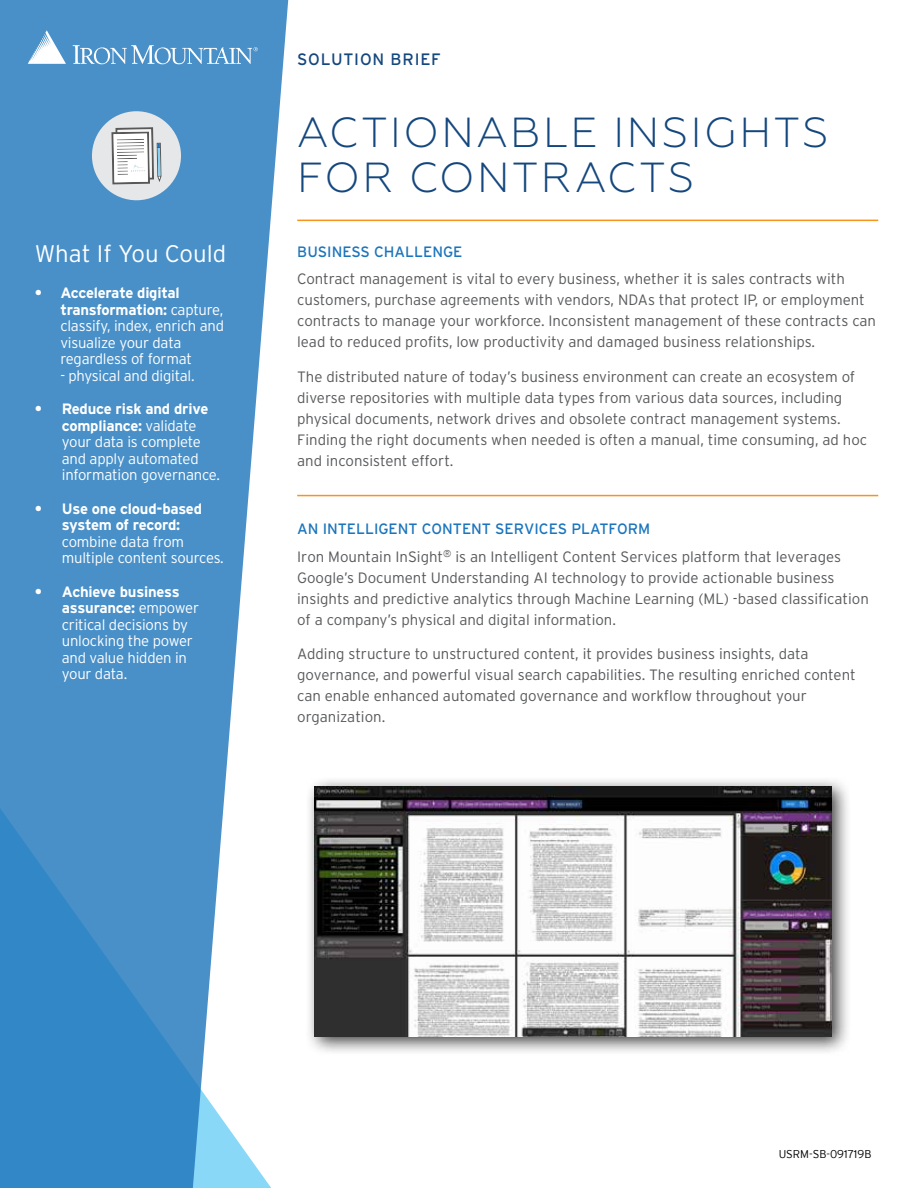
<style>
.page{position:relative;width:918px;height:1188px;background:#fff}
.page>*{position:absolute;margin:0;border:0;box-sizing:border-box;transform-origin:0 0}
.t1{font:300 42px/45px "Geometria";letter-spacing:.06em;color:#14477d}
.t2{font:300 24px "Interstate";color:#fff}
.t3{font:16.5px "Interstate";letter-spacing:.045em;color:#14477d}
.t4{font:300 15px/21px "Interstate";color:#58595b}
.t5{font:300 15px/16.5px "Interstate";letter-spacing:-.015em;color:#fff}
.t6{font:700 15px/16.5px "Interstate";letter-spacing:-.025em;color:#fff;text-align:center}
.t7{font:15px "Interstate";color:#1c75bc}
.t8{font:300 11.25px "Interstate";color:#000}
.s1{font-weight:700}
.s2{font-weight:400;color:#1c75bc}
</style>
<div class="page">
<svg style="left:0;top:0;width:289px;height:1188px;fill:#4990c9"></svg>
<hr style="left:297px;top:220px;width:581px;height:1px;background:#f7941e">
<svg style="left:73px;top:45px;width:185px;height:19px"></svg>
<svg style="left:28px;top:30px;width:38px;height:34px"></svg>
<hr style="left:297px;top:495px;width:581px;height:1px;background:#f7941e">
<svg style="left:92px;top:111px;width:89px;height:90px"></svg>
<div style="left:304px;top:776px;width:548px;height:281px;background:#000;opacity:.75"></div>
<img style="left:315px;top:786px;width:517px;height:250px">
<h2 class="t2" style="left:35px;top:240px;width:193px">What If You Could</h2>
<p class="t5" style="left:60px;top:285px;width:165px;text-indent:-25px"><span class="s1">• Accelerate digital transformation:</span> capture, classify, index, enrich and visualize your data regardless of format</p>
<p class="t5" style="left:60px;top:367px;width:136px">- physical and digital.</p>
<p class="t5" style="left:62px;top:401px;width:160px;text-indent:-27px"><span class="s1">• Reduce risk and drive compliance:</span> validate your data is complete and apply automated information governance.</p>
<p class="t6" style="left:35px;top:500px;width:169px">• Use one cloud-based system of record:</p>
<p class="t5" style="left:62px;top:533px;width:163px">combine data from multiple content sources.</p>
<p class="t5" style="left:62px;top:583px;width:139px;text-indent:-27px"><span class="s1">• Achieve business assurance:</span> empower critical decisions by unlocking the power and value hidden in your data.</p>
<p class="t3" style="left:297px;top:50px;width:145px">SOLUTION BRIEF</p>
<h1 class="t1" style="left:297px;top:110px;width:533px">ACTIONABLE INSIGHTS<br>FOR CONTRACTS</h1>
<p class="t7" style="left:297px;top:244px;width:167px">BUSINESS CHALLENGE</p>
<p class="t4" style="left:297px;top:269px;width:580px">Contract management is vital to every business, whether it is sales contracts with customers, purchase agreements with vendors, NDAs that protect IP, or employment contracts to manage your workforce. Inconsistent management of these contracts can lead to reduced profits, low productivity and damaged business relationships.</p>
<p class="t4" style="left:297px;top:366px;width:572px">The distributed nature of today’s business environment can create an ecosystem of diverse repositories with multiple data types from various data sources, including physical documents, network drives and obsolete contract management systems.<br>Finding the right documents when needed is often a manual, time consuming, ad hoc and inconsistent effort.</p>
<p class="t4" style="left:297px;top:515px;width:545px;line-height:27.8px"><span class="s2">AN INTELLIGENT CONTENT SERVICES PLATFORM<br></span>Iron Mountain InSight<sup>®</sup> is an Intelligent Content Services platform that leverages</p>
<p class="t4" style="left:297px;top:567px;width:573px">Google’s Document Understanding AI technology to provide actionable business insights and predictive analytics through Machine Learning (ML) -based classification of a company’s physical and digital information.</p>
<p class="t4" style="left:297px;top:643px;width:560px">Adding structure to unstructured content, it provides business insights, data governance, and powerful visual search capabilities. The resulting enriched content can enable enhanced automated governance and workflow throughout your organization.</p>
<p class="t8" style="left:779px;top:1148px;width:94px">USRM-SB-091719B</p>
</div>
